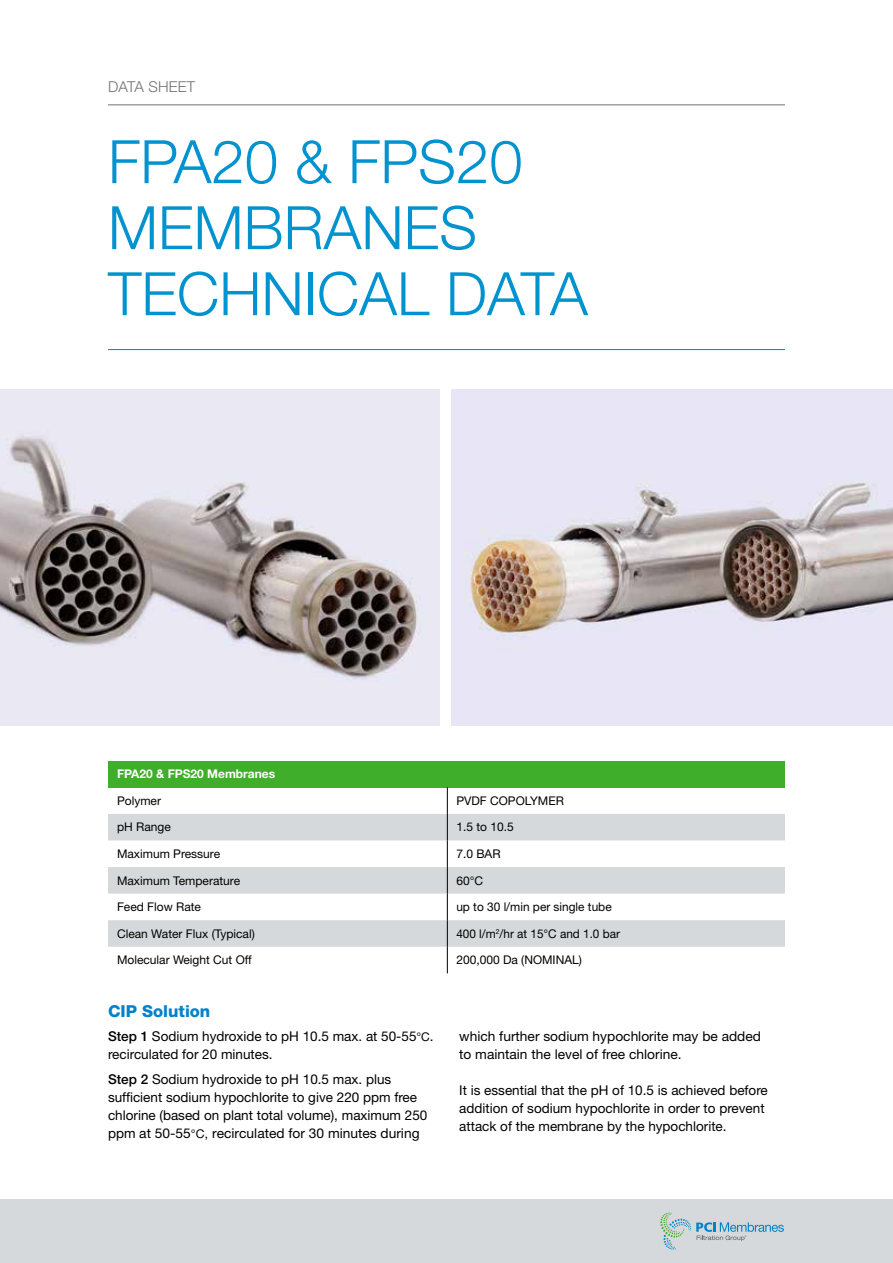
<style>
.page{position:relative;width:893px;height:1263px;background:#fff}
.page>*{position:absolute;margin:0;border:0;box-sizing:border-box;transform-origin:0 0}
.t1{font:300 60px/66px "Helvetica Neue LT Std";color:#0093d0}
.t2{font:800 16.5px "Helvetica Neue LT Std";color:#0082ca}
.t3{font:300 15px "Helvetica Neue LT Std";letter-spacing:.01em;color:#717271}
.t4{font:13.5px/18px "Helvetica Neue LT Std";color:#000}
.t5{font:12px "Helvetica Neue LT Std";color:#000}
.t6{font:700 12px "Helvetica Neue LT Std";color:#fff}
.s1{font-weight:500}
.s2{font-size:12px}
.s3{font-family:"Arial Unicode MS"}
</style>
<div class="page">
<hr style="left:108px;top:349px;width:677px;height:1px;background:#0082ca">
<hr style="left:108px;top:104px;width:677px;height:1px;background:#717271">
<img style="left:452px;top:389px;width:441px;height:336px">
<img style="left:0;top:389px;width:440px;height:336px">
<div style="left:108px;top:761px;width:677px;height:26px;background:#3fae2a"></div>
<svg style="left:108px;top:787px;width:677px;height:186px"></svg>
<div style="left:0;top:1199px;width:893px;height:64px;background:#d6d9db"></div>
<svg style="left:660px;top:1212px;width:124px;height:37px"></svg>
<p class="t3" style="left:108px;top:77px;width:89px">DATA SHEET</p>
<h1 class="t1" style="left:108px;top:128px;width:475px">FPA20 &amp; FPS20<br>MEMBRANES<br>TECHNICAL DATA</h1>
<p class="t6" style="left:117px;top:767px;width:160px">FPA20 &amp; FPS20 Membranes</p>
<p class="t5" style="left:117px;top:793px;width:46px">Polymer</p>
<p class="t5" style="left:456px;top:793px;width:109px">PVDF COPOLYMER</p>
<p class="t5" style="left:117px;top:820px;width:55px">pH Range</p>
<p class="t5" style="left:456px;top:820px;width:59px">1.5 to 10.5</p>
<p class="t5" style="left:117px;top:847px;width:105px">Maximum Pressure</p>
<p class="t5" style="left:456px;top:847px;width:46px">7.0 BAR</p>
<p class="t5" style="left:117px;top:873px;width:125px">Maximum Temperature</p>
<p class="t5" style="left:456px;top:873px;width:28px">60°C</p>
<p class="t5" style="left:117px;top:900px;width:85px">Feed Flow Rate</p>
<p class="t5" style="left:456px;top:900px;width:157px">up to 30 l/min per single tube</p>
<p class="t5" style="left:117px;top:926px;width:139px">Clean Water Flux (Typical)</p>
<p class="t5" style="left:456px;top:926px;width:165px">400 l/m<sup>2</sup>/hr at 15°C and 1.0 bar</p>
<p class="t5" style="left:117px;top:953px;width:136px">Molecular Weight Cut Off</p>
<p class="t5" style="left:456px;top:953px;width:127px">200,000 Da (NOMINAL)</p>
<p class="t2" style="left:108px;top:1001px;width:104px">CIP Solution</p>
<p class="t4" style="left:108px;top:1027px;width:327px"><span class="s1">Step 1</span> Sodium hydroxide to pH 10.5 max. at 50-55<span class="s2">°C</span>. recirculated for 20 minutes.</p>
<p class="t4" style="left:108px;top:1070px;width:321px"><span class="s1">Step 2</span> Sodium hydroxide to pH 10.5 max. plus sufficient sodium hypochlorite to give 220 ppm free chlorine (based on plant total volume), maximum 250 ppm at 50-55<span class="s2">°C</span><span class="s3">,</span> recirculated for 30 minutes during</p>
<p class="t4" style="left:459px;top:1027px;width:303px">which further sodium hypochlorite may be added to maintain the level of free chlorine.</p>
<p class="t4" style="left:459px;top:1081px;width:310px">It is essential that the pH of 10.5 is achieved before addition of sodium hypochlorite in order to prevent attack of the membrane by the hypochlorite.</p>
</div>
